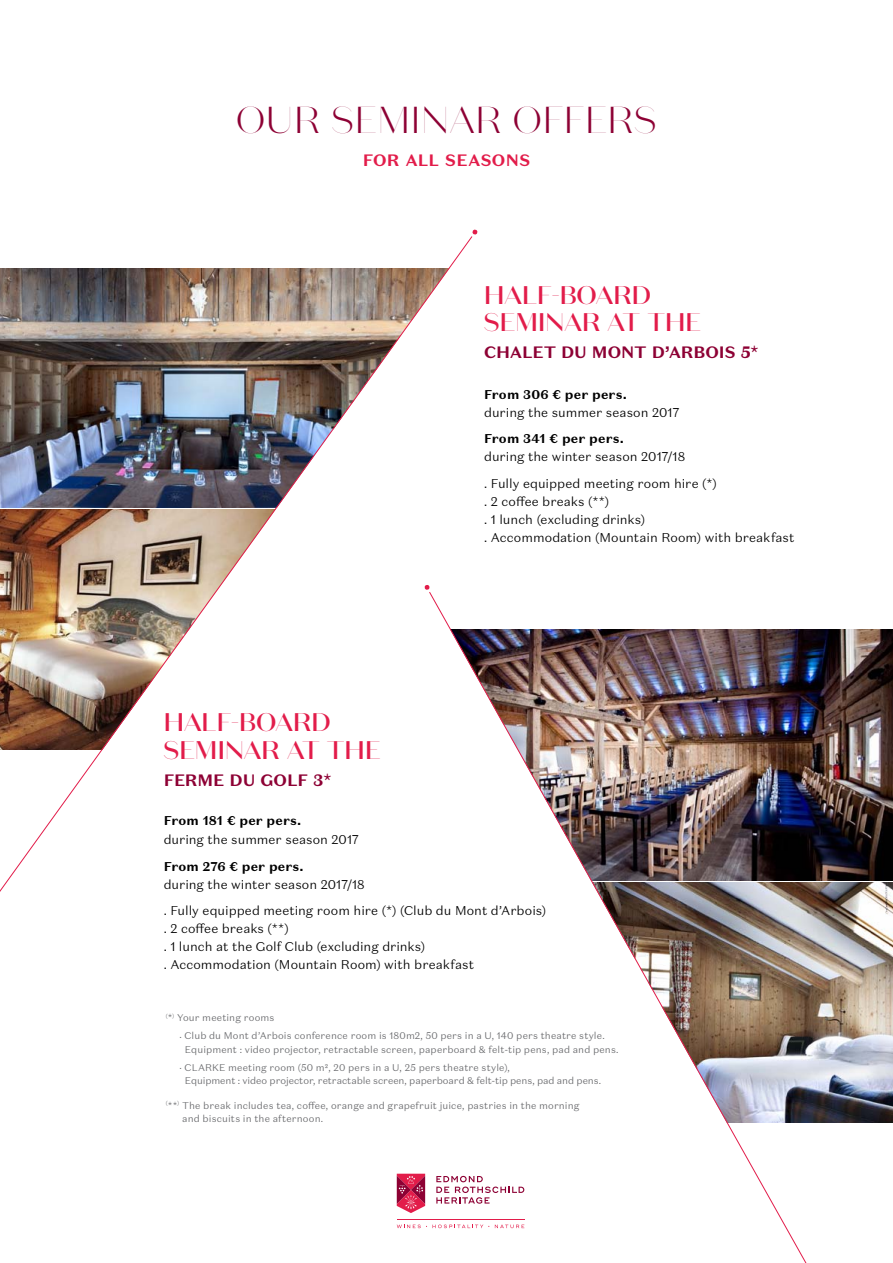
<style>
.page{position:relative;width:893px;height:1263px;background:#fff}
.page>*{position:absolute;margin:0;border:0;box-sizing:border-box;transform-origin:0 0}
.t1{font:300 37.5px "Domaine Sans Fine";letter-spacing:.02em;color:#8d0134}
.t2{font:500 25.5px/27.3px "Domaine Sans Display";color:#e21c4a}
.t3{font:700 16.5px "Domaine Sans Text";letter-spacing:-.01em;color:#8d0134}
.t4{font:700 16.5px "Domaine Sans Text";letter-spacing:.015em;color:#e21c4a}
.t5{font:300 12.75px/18px "Domaine Sans Text";color:#000}
.t6{font:300 9.75px/18px "Domaine Sans Text";letter-spacing:.01em;color:#67686b}
.s1{font-weight:700}
</style>
<div class="page">
<img style="left:0;top:236px;width:473px;height:656px">
<svg style="left:472px;top:229px;width:6px;height:6px"></svg>
<img style="left:870px;top:882px;width:23px;height:240px">
<img style="left:870px;top:630px;width:23px;height:250px">
<svg style="left:136px;top:572px;width:337px;height:657px"></svg>
<img style="left:428px;top:591px;width:442px;height:672px">
<svg style="left:424px;top:585px;width:6px;height:5px"></svg>
<svg style="left:397px;top:1174px;width:28px;height:39px"></svg>
<svg style="left:436px;top:1176px;width:88px;height:28px"></svg>
<svg style="left:495px;top:1224px;width:29px;height:4px"></svg>
<svg style="left:397px;top:1224px;width:92px;height:4px"></svg>
<hr style="left:397px;top:1219px;width:127px;height:1px;background:#e21c4a">
<p class="t1" style="left:237px;top:97px;width:421px">OUR SEMINAR OFFERS</p>
<p class="t4" style="left:363px;top:150px;width:169px">FOR ALL SEASONS</p>
<p class="t2" style="left:484px;top:281px;width:219px">HALF-BOARD<br>SEMINAR AT THE</p>
<p class="t3" style="left:484px;top:342px;width:276px">CHALET DU MONT D’ARBOIS 5*</p>
<p class="t5" style="left:484px;top:385px;width:196px"><span class="s1">From 306 € per pers.<br></span>during the summer season 2017</p>
<p class="t5" style="left:484px;top:430px;width:202px"><span class="s1">From 341 € per pers.<br></span>during the winter season 2017/18</p>
<p class="t5" style="left:484px;top:474px;width:312px">. Fully equipped meeting room hire (*)<br>. 2 coffee breaks (**)<br>. 1 lunch (excluding drinks)<br>. Accommodation (Mountain Room) with breakfast</p>
<p class="t2" style="left:164px;top:709px;width:219px">HALF-BOARD<br>SEMINAR AT THE</p>
<p class="t3" style="left:164px;top:769px;width:169px">FERME DU GOLF 3*</p>
<p class="t5" style="left:164px;top:810px;width:196px;line-height:19.5px"><span class="s1">From 181 € per pers.<br></span>during the summer season 2017</p>
<p class="t5" style="left:164px;top:857px;width:202px"><span class="s1">From 276 € per pers.<br></span>during the winter season 2017/18</p>
<p class="t5" style="left:164px;top:901px;width:384px">. Fully equipped meeting room hire (*) (Club du Mont d’Arbois) . 2 coffee breaks (**)<br>. 1 lunch at the Golf Club (excluding drinks)<br>. Accommodation (Mountain Room) with breakfast</p>
<p class="t6" style="left:179px;top:1009px;width:427px;text-indent:-14px"><sup>(</sup>*<sup>)</sup> Your meeting rooms<br>. Club du Mont d’Arbois conference room is 180m2, 50 pers in a U, 140 pers theatre style.</p>
<p class="t6" style="left:179px;top:1040px;width:441px;text-indent:5px">Equipment : video projector, retractable screen, paperboard &amp; felt-tip pens, pad and pens. . CLARKE meeting room (50 m², 20 pers in a U, 25 pers theatre style),</p>
<p class="t6" style="left:185px;top:1072px;width:418px">Equipment : video projector, retractable screen, paperboard &amp; felt-tip pens, pad and pens.</p>
<p class="t6" style="left:182px;top:1098px;width:399px;line-height:13.5px;text-indent:-16px"><sup>(</sup>**<sup>)</sup> The break includes tea, coffee, orange and grapefruit juice, pastries in the morning and biscuits in the afternoon.</p>
</div>
